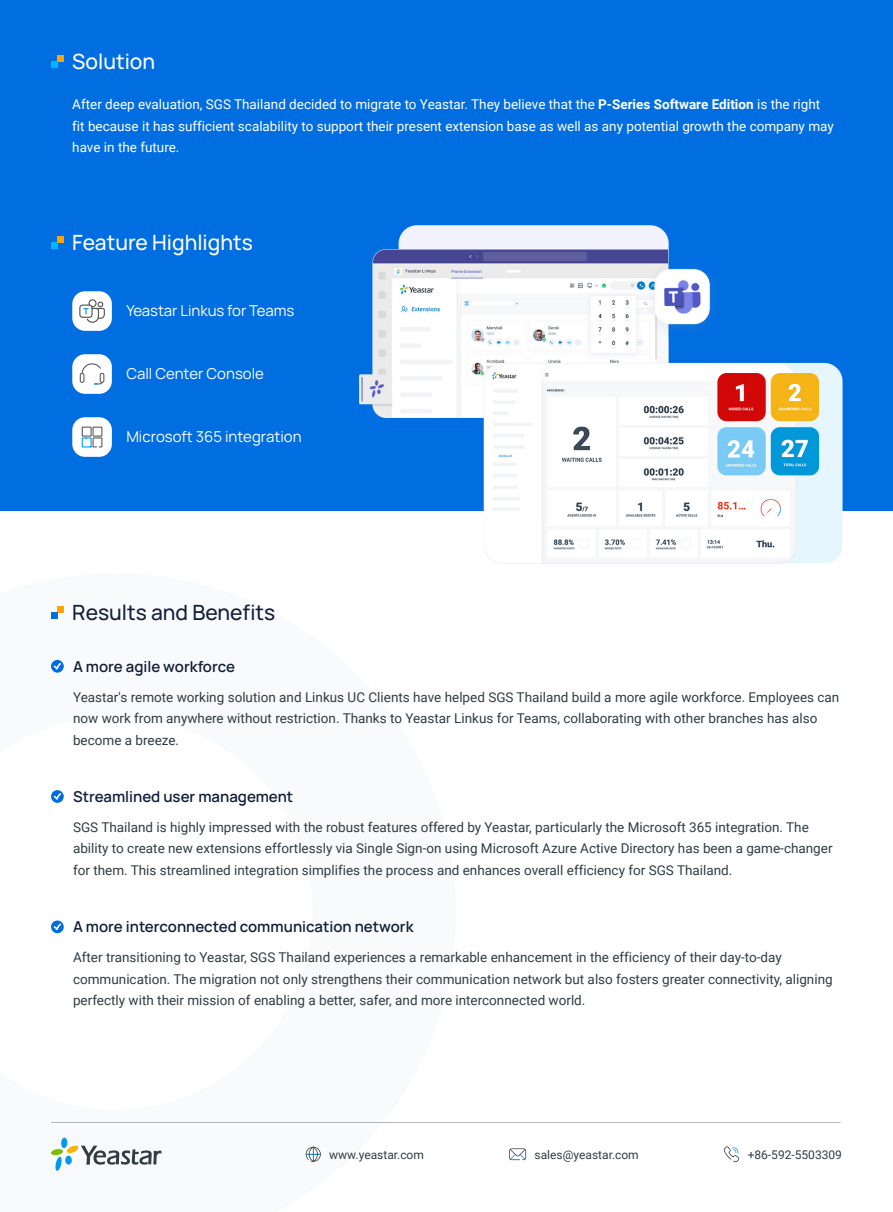
<style>
.page{position:relative;width:893px;height:1212px;background:#fff}
.page>*{position:absolute;margin:0;border:0;box-sizing:border-box;transform-origin:0 0}
.正文一级标题{font:500 21px "Manrope";color:#fff}
.正文一级标题-2{font:500 21px "Manrope";color:#101f3a}
.正文标题{font:600 15px "Manrope";color:#101f3a}
.正文{font:15px "Manrope";color:#fff}
.正文-2{font:13.5px/21.8px "Roboto";color:#303c42}
.正文-3{font:13.5px/21.8px "Roboto";color:#fff}
.联系方式{font:12px "Roboto";color:#303c42}
.s1{font-weight:700}
</style>
<div class="page">
<div style="left:0;top:0;width:893px;height:511px;background:#006ee1"></div>
<div style="left:72px;top:291px;width:40px;height:40px;background:#fff;border-radius:13px"></div>
<div style="left:72px;top:354px;width:40px;height:40px;background:#fff;border-radius:13px"></div>
<div style="left:72px;top:417px;width:40px;height:40px;background:#fff;border-radius:13px"></div>
<svg style="left:81px;top:426px;width:22px;height:22px"></svg>
<svg style="left:80px;top:363px;width:24px;height:22px"></svg>
<svg style="left:51px;top:660px;width:13px;height:13px"></svg>
<svg style="left:54px;top:663px;width:7px;height:6px"></svg>
<svg style="left:51px;top:790px;width:13px;height:13px"></svg>
<svg style="left:54px;top:793px;width:7px;height:7px"></svg>
<svg style="left:51px;top:920px;width:13px;height:13px"></svg>
<svg style="left:54px;top:923px;width:7px;height:7px"></svg>
<svg style="left:51px;top:1137px;width:111px;height:34px"></svg>
<hr style="left:51px;top:1122px;width:790px;height:1px;background:#303c42">
<svg style="left:723px;top:1146px;width:16px;height:16px"></svg>
<svg style="left:306px;top:1147px;width:15px;height:15px"></svg>
<svg style="left:509px;top:1148px;width:17px;height:12px"></svg>
<svg style="left:79px;top:299px;width:26px;height:24px"></svg>
<img style="left:359px;top:225px;width:484px;height:339px">
<svg style="left:51px;top:606px;width:13px;height:13px"></svg>
<svg style="left:51px;top:236px;width:13px;height:13px"></svg>
<svg style="left:51px;top:55px;width:13px;height:13px"></svg>
<p class="正文一级标题" style="left:72px;top:47px;width:84px">Solution</p>
<p class="正文-3" style="left:72px;top:93px;width:763px">After deep evaluation, SGS Thailand decided to migrate to Yeastar. They believe that the <span class="s1">P-Series Software Edition</span> is the right fit because it has sufficient scalability to support their present extension base as well as any potential growth the company may have in the future.</p>
<p class="正文一级标题" style="left:72px;top:228px;width:182px">Feature Highlights</p>
<p class="正文" style="left:126px;top:300px;width:169px">Yeastar Linkus for Teams</p>
<p class="正文" style="left:126px;top:363px;width:139px">Call Center Console</p>
<p class="正文" style="left:126px;top:426px;width:177px">Microsoft 365 integration</p>
<p class="正文一级标题-2" style="left:72px;top:598px;width:205px">Results and Benefits</p>
<p class="正文标题" style="left:73px;top:656px;width:163px">A more agile workforce</p>
<p class="正文-2" style="left:73px;top:685px;width:768px">Yeastar's remote working solution and Linkus UC Clients have helped SGS Thailand build a more agile workforce. Employees can now work from anywhere without restriction. Thanks to Yeastar Linkus for Teams, collaborating with other branches has also become a breeze.</p>
<p class="正文标题" style="left:73px;top:786px;width:222px">Streamlined user management</p>
<p class="正文-2" style="left:73px;top:815px;width:761px">SGS Thailand is highly impressed with the robust features offered by Yeastar, particularly the Microsoft 365 integration. The ability to create new extensions effortlessly via Single Sign-on using Microsoft Azure Active Directory has been a game-changer for them. This streamlined integration simplifies the process and enhances overall efficiency for SGS Thailand.</p>
<p class="正文标题" style="left:73px;top:916px;width:342px">A more interconnected communication network</p>
<p class="正文-2" style="left:73px;top:946px;width:761px">After transitioning to Yeastar, SGS Thailand experiences a remarkable enhancement in the efficiency of their day-to-day communication. The migration not only strengthens their communication network but also fosters greater connectivity, aligning perfectly with their mission of enabling a better, safer, and more interconnected world.</p>
<p class="联系方式" style="left:329px;top:1146px;width:96px">www.yeastar.com</p>
<p class="联系方式" style="left:535px;top:1146px;width:106px">sales@yeastar.com</p>
<p class="联系方式" style="left:748px;top:1146px;width:96px">+86-592-5503309</p>
</div>
